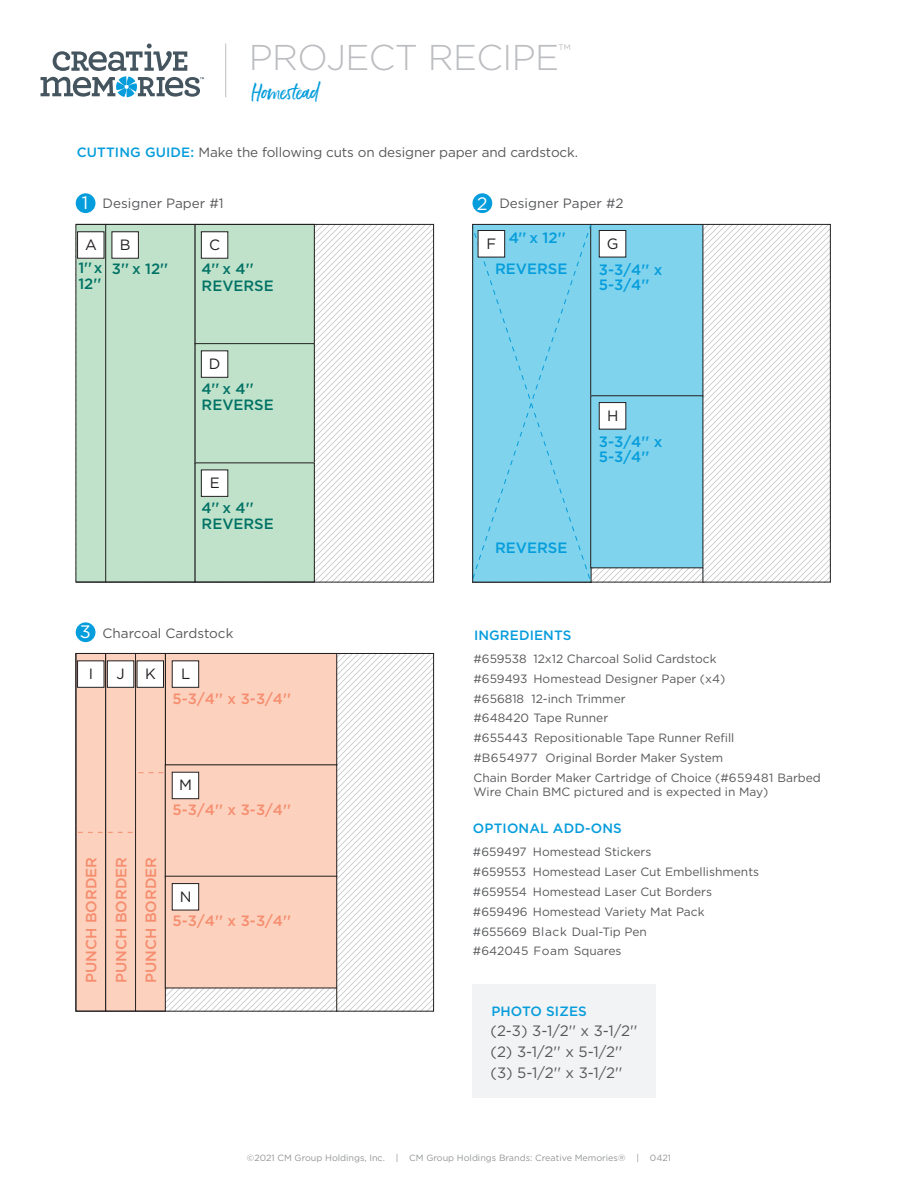
<style>
.page{position:relative;width:918px;height:1188px;background:#fff}
.page>*{position:absolute;margin:0;border:0;box-sizing:border-box;transform-origin:0 0}
.t1{font:300 35.85px "Gotham";letter-spacing:-.015em;color:#bcbdc0}
.t2{font:21px "Ernestand Emily";color:#069ddc}
.t3{font:18px "Gotham";color:#fff}
.t4{font:15px "Gotham";color:#57585a}
.t5{font:500 15px/26.7px "Gotham";color:#069ddc}
.t6{font:500 14.85px "Gotham";color:#f68d6f}
.t7{font:500 14.85px/24.8px "Gotham";color:#007265}
.t8{font:14.85px "Gotham";color:#231f20}
.t9{font:13.5px "Gotham";letter-spacing:-.01em;color:#57585a}
.t10{font:500 13.5px "Gotham";letter-spacing:.01em;color:#069ddc}
.t11{font:12px/14.4px "Gotham";color:#57585a}
.t12{font:9px "Gotham";color:#939598}
.s1{font-weight:500;color:#069ddc}
.s2{font-weight:400;color:#231f20}
</style>
<div class="page">
<hr style="left:225px;top:44px;width:1px;height:53px;background:#bcbdc0">
<svg style="left:41px;top:44px;width:163px;height:53px"></svg>
<div style="left:76px;top:224px;width:358px;height:358px;background:linear-gradient(to bottom,#f8f8f9,#f8f8f9)"></div>
<div style="left:76px;top:224px;width:30px;height:358px;background:#c0e2ca"></div>
<div style="left:78px;top:232px;width:26px;height:26px;background:#fff"></div>
<div style="left:106px;top:224px;width:89px;height:358px;background:#c0e2ca"></div>
<div style="left:105px;top:224px;width:90px;height:358px;border:1px solid #231f20"></div>
<div style="left:112px;top:232px;width:26px;height:26px;background:#fff"></div>
<div style="left:195px;top:224px;width:119px;height:120px;background:#c0e2ca"></div>
<div style="left:195px;top:224px;width:120px;height:120px;border:1px solid #231f20"></div>
<div style="left:201px;top:232px;width:27px;height:26px;background:#fff"></div>
<div style="left:195px;top:344px;width:119px;height:119px;background:#c0e2ca"></div>
<div style="left:195px;top:343px;width:120px;height:120px;border:1px solid #231f20"></div>
<div style="left:201px;top:351px;width:27px;height:26px;background:#fff"></div>
<div style="left:201px;top:351px;width:27px;height:27px;border:1px solid #231f20"></div>
<div style="left:195px;top:463px;width:119px;height:119px;background:#c0e2ca"></div>
<div style="left:195px;top:463px;width:120px;height:119px;border:1px solid #231f20"></div>
<div style="left:201px;top:470px;width:27px;height:26px;background:#fff"></div>
<div style="left:201px;top:470px;width:27px;height:27px;border:1px solid #231f20"></div>
<div style="left:76px;top:224px;width:358px;height:358px;border:1px solid #231f20"></div>
<div style="left:473px;top:224px;width:357px;height:358px;background:linear-gradient(to bottom,#f8f8f9,#f8f8f9)"></div>
<svg style="left:475px;top:226px;width:229px;height:354px;background:#82d1e9"></svg>
<div style="left:473px;top:224px;width:358px;height:358px;border:1px solid #231f20"></div>
<div style="left:473px;top:193px;width:19px;height:20px;background:#069ddc;border-radius:50%"></div>
<div style="left:76px;top:193px;width:19px;height:20px;background:#069ddc;border-radius:50%"></div>
<svg style="left:166px;top:655px;width:266px;height:354px"></svg>
<div style="left:165px;top:653px;width:172px;height:112px;background:#fcd2be"></div>
<div style="left:165px;top:653px;width:172px;height:112px;border:1px solid #231f20"></div>
<div style="left:172px;top:661px;width:27px;height:26px;background:#fff"></div>
<div style="left:172px;top:661px;width:27px;height:27px;border:1px solid #231f20"></div>
<div style="left:76px;top:653px;width:30px;height:358px;background:#fcd2be"></div>
<div style="left:78px;top:661px;width:26px;height:26px;background:#fff"></div>
<div style="left:77px;top:661px;width:27px;height:27px;border:1px solid #231f20"></div>
<div style="left:106px;top:653px;width:30px;height:358px;background:#fcd2be"></div>
<div style="left:105px;top:653px;width:31px;height:358px;border:1px solid #231f20"></div>
<div style="left:107px;top:661px;width:27px;height:26px;background:#fff"></div>
<div style="left:107px;top:661px;width:27px;height:27px;border:1px solid #231f20"></div>
<div style="left:136px;top:653px;width:29px;height:358px;background:#fcd2be"></div>
<div style="left:135px;top:653px;width:31px;height:358px;border:1px solid #231f20"></div>
<div style="left:137px;top:661px;width:27px;height:26px;background:#fff"></div>
<div style="left:137px;top:661px;width:27px;height:27px;border:1px solid #231f20"></div>
<div style="left:165px;top:765px;width:172px;height:112px;background:#fcd2be"></div>
<div style="left:165px;top:765px;width:172px;height:112px;border:1px solid #231f20"></div>
<div style="left:172px;top:772px;width:27px;height:27px;background:#fff"></div>
<div style="left:172px;top:772px;width:27px;height:27px;border:1px solid #231f20"></div>
<div style="left:165px;top:876px;width:172px;height:112px;background:#fcd2be"></div>
<div style="left:165px;top:876px;width:172px;height:112px;border:1px solid #231f20"></div>
<div style="left:172px;top:884px;width:27px;height:26px;background:#fff"></div>
<div style="left:172px;top:883px;width:27px;height:27px;border:1px solid #231f20"></div>
<svg style="left:336px;top:988px;width:1px;height:21px"></svg>
<svg style="left:139px;top:772px;width:25px;height:1px"></svg>
<svg style="left:78px;top:832px;width:55px;height:1px"></svg>
<div style="left:76px;top:653px;width:358px;height:358px;border:1px solid #231f20"></div>
<div style="left:76px;top:622px;width:19px;height:20px;background:#069ddc;border-radius:50%"></div>
<div style="left:473px;top:985px;width:183px;height:113px;background:#f2f3f4"></div>
<p class="t1" style="left:249px;top:38px;width:324px">PROJECT RECIPE<sup>™</sup></p>
<p class="t2" style="left:252px;top:78px;width:69px">Homestead</p>
<p class="t9" style="left:77px;top:145px;width:503px"><span class="s1">CUTTING GUIDE:</span> Make the following cuts on designer paper and cardstock.</p>
<p class="t3" style="left:82px;top:193px;width:8px">1</p>
<p class="t9" style="left:103px;top:196px;width:123px">Designer Paper #1</p>
<p class="t9" style="left:499px;top:196px;width:126px">Designer Paper #2</p>
<p class="t3" style="left:477px;top:193px;width:12px">2</p>
<p class="t8" style="left:85px;top:236px;width:13px">A</p>
<p class="t7" style="left:78px;top:232px;width:91px;text-align:center"><span class="s2">B<br></span>1''x 3'' x 12''</p>
<p class="t7" style="left:78px;top:271px;width:25px">12''</p>
<p class="t7" style="left:201px;top:232px;width:54px;text-indent:8px"><span class="s2">C<br></span>4'' x 4''</p>
<p class="t7" style="left:202px;top:273px;width:74px">REVERSE</p>
<p class="t7" style="left:201px;top:351px;width:54px;text-indent:8px"><span class="s2">D<br></span>4'' x 4''</p>
<p class="t7" style="left:202px;top:392px;width:74px">REVERSE</p>
<p class="t7" style="left:201px;top:470px;width:54px;text-indent:8px"><span class="s2">E<br></span>4'' x 4''</p>
<p class="t7" style="left:202px;top:511px;width:74px">REVERSE</p>
<p class="t3" style="left:80px;top:622px;width:13px">3</p>
<p class="t9" style="left:103px;top:625px;width:132px">Charcoal Cardstock</p>
<p class="t8" style="left:89px;top:665px;width:6px">I</p>
<p class="t8" style="left:181px;top:665px;width:11px">L</p>
<p class="t8" style="left:117px;top:665px;width:10px">J</p>
<p class="t8" style="left:145px;top:665px;width:12px">K</p>
<p class="t6" style="left:173px;top:690px;width:120px">5-3/4'' x 3-3/4''</p>
<p class="t8" style="left:179px;top:777px;width:14px">M</p>
<p class="t6" style="left:83px;top:983px;width:128px;rotate:-90deg">PUNCH BORDER</p>
<p class="t6" style="left:113px;top:983px;width:128px;rotate:-90deg">PUNCH BORDER</p>
<p class="t6" style="left:142px;top:983px;width:128px;rotate:-90deg">PUNCH BORDER</p>
<p class="t6" style="left:173px;top:801px;width:120px">5-3/4'' x 3-3/4''</p>
<p class="t8" style="left:180px;top:888px;width:13px">N</p>
<p class="t6" style="left:173px;top:913px;width:120px">5-3/4'' x 3-3/4''</p>
<p class="t5" style="left:487px;top:224px;width:81px"><span class="s2">F</span> 4'' x 12''</p>
<p class="t5" style="left:495px;top:255px;width:74px">REVERSE</p>
<p class="t5" style="left:599px;top:230px;width:65px;text-indent:8px"><span class="s2">G<br></span>3-3/4'' x</p>
<p class="t5" style="left:599px;top:271px;width:52px">5-3/4''</p>
<p class="t5" style="left:599px;top:402px;width:65px;text-indent:8px"><span class="s2">H<br></span>3-3/4'' x</p>
<p class="t5" style="left:599px;top:443px;width:52px">5-3/4''</p>
<p class="t5" style="left:495px;top:534px;width:74px">REVERSE</p>
<p class="t10" style="left:474px;top:628px;width:99px">INGREDIENTS</p>
<p class="t11" style="left:474px;top:651px;width:245px">#659538 12x12 Charcoal Solid Cardstock</p>
<p class="t11" style="left:474px;top:671px;width:253px">#659493 Homestead Designer Paper (x4)</p>
<p class="t11" style="left:474px;top:691px;width:154px">#656818 12-inch Trimmer</p>
<p class="t11" style="left:474px;top:711px;width:136px">#648420 Tape Runner</p>
<p class="t11" style="left:474px;top:731px;width:262px">#655443 Repositionable Tape Runner Refill</p>
<p class="t11" style="left:474px;top:750px;width:251px">#B654977 Original Border Maker System</p>
<p class="t11" style="left:474px;top:770px;width:349px">Chain Border Maker Cartridge of Choice (#659481 Barbed<br>Wire Chain BMC pictured and is expected in May)</p>
<p class="t10" style="left:473px;top:820px;width:150px">OPTIONAL ADD-ONS</p>
<p class="t11" style="left:473px;top:845px;width:180px">#659497 Homestead Stickers</p>
<p class="t11" style="left:473px;top:865px;width:288px">#659553 Homestead Laser Cut Embellishments</p>
<p class="t11" style="left:473px;top:884px;width:241px">#659554 Homestead Laser Cut Borders</p>
<p class="t11" style="left:473px;top:904px;width:233px">#659496 Homestead Variety Mat Pack</p>
<p class="t11" style="left:473px;top:924px;width:175px">#655669 Black Dual-Tip Pen</p>
<p class="t11" style="left:473px;top:944px;width:150px">#642045 Foam Squares</p>
<p class="t10" style="left:491px;top:1003px;width:97px">PHOTO SIZES</p>
<p class="t4" style="left:491px;top:1022px;width:149px">(2-3) 3-1/2'' x 3-1/2''</p>
<p class="t4" style="left:491px;top:1043px;width:133px">(2) 3-1/2'' x 5-1/2''</p>
<p class="t4" style="left:491px;top:1064px;width:134px">(3) 5-1/2'' x 3-1/2''</p>
<p class="t12" style="left:247px;top:1153px;width:426px">©2021 CM Group Holdings, Inc. | CM Group Holdings Brands: Creative Memories® | 0421</p>
</div>
